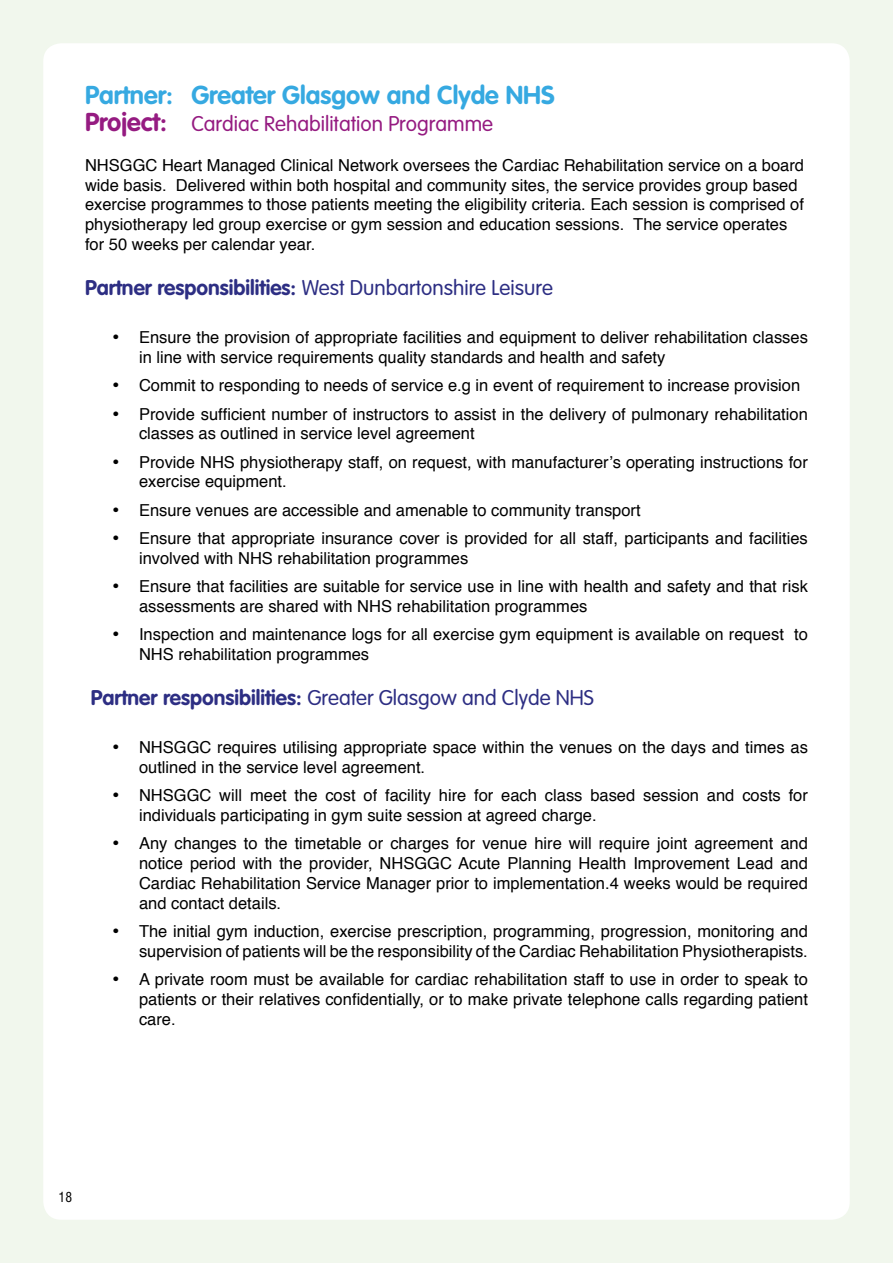
<style>
.page{position:relative;width:893px;height:1263px;background:#f1f7ed}
.page>*{position:absolute;margin:0;border:0;box-sizing:border-box;transform-origin:0 0}
.t1{font:700 25.5px "VAG Rounded";color:#36a9e1}
.t2{font:300 21px "VAG Rounded";color:#2d2e83}
.t3{font:300 21px "VAG Rounded";color:#951b81}
.t4{font:16.5px/19.8px "Helvetica";color:#000}
.t5{font:condensed 13.5px "Swiss 721 BT";color:#000}
.s1{font-weight:700;font-size:25.5px}
.s2{font-weight:700}
</style>
<div class="page">
<div style="left:43px;top:43px;width:807px;height:1177px;background:#fff;border-radius:18px"></div>
<h1 class="t1" style="left:85px;top:80px;width:471px">Partner: Greater Glasgow and Clyde NHS</h1>
<p class="t3" style="left:85px;top:112px;width:410px"><span class="s1">Project:</span> Cardiac Rehabilitation Programme</p>
<p class="t4" style="left:85px;top:156px;width:720px">NHSGGC Heart Managed Clinical Network oversees the Cardiac Rehabilitation service on a board wide basis. Delivered within both hospital and community sites, the service provides group based exercise programmes to those patients meeting the eligibility criteria. Each session is comprised of physiotherapy led group exercise or gym session and education sessions. The service operates for 50 weeks per calendar year.</p>
<p class="t2" style="left:85px;top:276px;width:469px"><span class="s2">Partner responsibilities:</span> West Dunbartonshire Leisure</p>
<p class="t4" style="left:139px;top:328px;width:670px;text-indent:-27px">• Ensure the provision of appropriate facilities and equipment to deliver rehabilitation classes in line with service requirements quality standards and health and safety</p>
<p class="t4" style="left:112px;top:376px;width:690px">• Commit to responding to needs of service e.g in event of requirement to increase provision</p>
<p class="t4" style="left:139px;top:404px;width:670px;text-indent:-27px">• Provide sufficient number of instructors to assist in the delivery of pulmonary rehabilitation classes as outlined in service level agreement</p>
<p class="t4" style="left:139px;top:452px;width:670px;text-indent:-27px">• Provide NHS physiotherapy staff, on request, with manufacturer’s operating instructions for exercise equipment.</p>
<p class="t4" style="left:112px;top:501px;width:530px">• Ensure venues are accessible and amenable to community transport</p>
<p class="t4" style="left:139px;top:529px;width:670px;text-indent:-27px">• Ensure that appropriate insurance cover is provided for all staff, participants and facilities involved with NHS rehabilitation programmes</p>
<p class="t4" style="left:139px;top:577px;width:670px;text-indent:-27px">• Ensure that facilities are suitable for service use in line with health and safety and that risk assessments are shared with NHS rehabilitation programmes</p>
<p class="t4" style="left:139px;top:625px;width:670px;text-indent:-27px">• Inspection and maintenance logs for all exercise gym equipment is available on request to<br>NHS rehabilitation programmes</p>
<p class="t2" style="left:91px;top:686px;width:505px"><span class="s2">Partner responsibilities:</span> Greater Glasgow and Clyde NHS</p>
<p class="t4" style="left:139px;top:738px;width:670px;text-indent:-27px">• NHSGGC requires utilising appropriate space within the venues on the days and times as outlined in the service level agreement.</p>
<p class="t4" style="left:139px;top:786px;width:670px;text-indent:-27px">• NHSGGC will meet the cost of facility hire for each class based session and costs for individuals participating in gym suite session at agreed charge.</p>
<p class="t4" style="left:139px;top:834px;width:670px;text-align:justify;text-indent:-27px">• Any changes to the timetable or charges for venue hire will require joint agreement and notice period with the provider, NHSGGC Acute Planning Health Improvement Lead and Cardiac Rehabilitation Service Manager prior to implementation.4 weeks would be required and contact details.</p>
<p class="t4" style="left:112px;top:922px;width:697px;text-align:right">• The initial gym induction, exercise prescription, programming, progression, monitoring and supervision of patients will be the responsibility of the Cardiac Rehabilitation Physiotherapists.</p>
<p class="t4" style="left:139px;top:970px;width:670px;text-align:justify;text-indent:-27px">• A private room must be available for cardiac rehabilitation staff to use in order to speak to patients or their relatives confidentially, or to make private telephone calls regarding patient care.</p>
<p class="t5" style="left:59px;top:1189px;width:15px">18</p>
</div>
